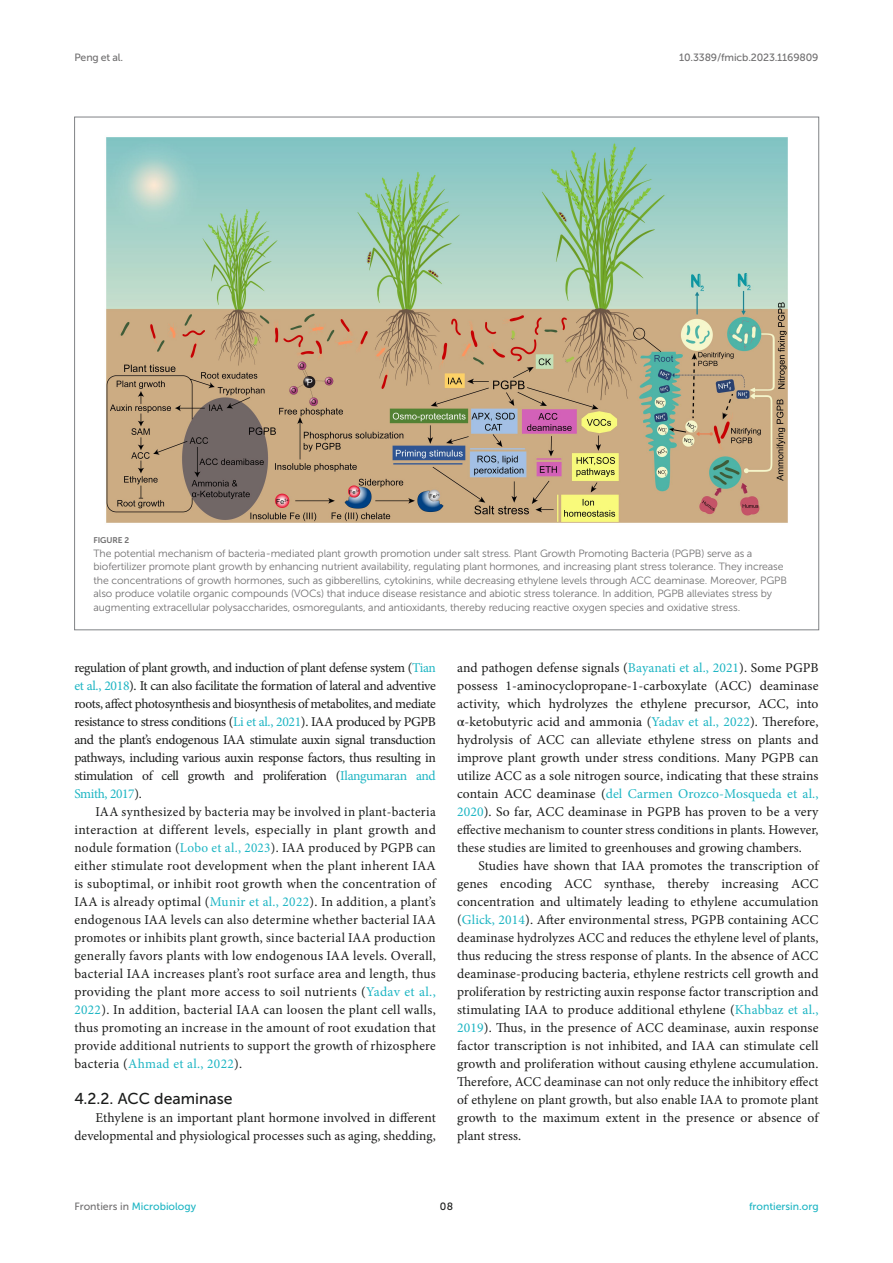
<style>
.page{position:relative;width:893px;height:1263px;background:#fff}
.page>*{position:absolute;margin:0;border:0;box-sizing:border-box;transform-origin:0 0}
.HEAD_3{font:15.75px "Museo Sans 500";color:#1b1c1b}
.TEXT{font:13.5px/18px "Minion Pro";letter-spacing:.015em;color:#1b1c1b;text-align:justify}
.TEXT_FLUSH{font:13.5px/18px "Minion Pro";color:#1b1c1b;text-align:justify}
.FIG_LEG{font:10.5px/13.5px "Museo Sans 300";letter-spacing:-.01em;color:#706f70}
.t1{font:10.5px "Museo Sans 500";color:#1db5c3}
.t2{font:10.5px "Museo Sans 500";letter-spacing:-.015em;color:#706f70}
.t3{font:10.5px "Museo Sans 500";color:#1b1c1b}
.FIG_HD{font:8.25px "Museo Sans 700";letter-spacing:-.01em;color:#706f70}
.s1{color:#1db5c3}
.s2{font-family:"STIX General"}
.s3{color:#706f70}
</style>
<div class="page">
<img style="left:106px;top:137px;width:682px;height:386px">
<p class="t2" style="left:74px;top:51px;width:50px">Peng et al.</p>
<p class="t2" style="left:679px;top:51px;width:141px">10.3389/fmicb.2023.1169809</p>
<p class="FIG_HD" style="left:94px;top:536px;width:37px">FIGURE 2</p>
<p class="FIG_LEG" style="left:94px;top:547px;width:695px">The potential mechanism of bacteria-mediated plant growth promotion under salt stress. Plant Growth Promoting Bacteria (PGPB) serve as a biofertilizer promote plant growth by enhancing nutrient availability, regulating plant hormones, and increasing plant stress tolerance. They increase the concentrations of growth hormones, such as gibberellins, cytokinins, while decreasing ethylene levels through ACC deaminase. Moreover, PGPB also produce volatile organic compounds (VOCs) that induce disease resistance and abiotic stress tolerance. In addition, PGPB alleviates stress by augmenting extracellular polysaccharides, osmoregulants, and antioxidants, thereby reducing reactive oxygen species and oxidative stress.</p>
<p class="TEXT_FLUSH" style="left:74px;top:659px;width:363px">regulation of plant growth, and induction of plant defense system (<span class="s1">Tian et al., 2018</span>). It can also facilitate the formation of lateral and adventive roots, affect photosynthesis and biosynthesis of metabolites, and mediate resistance to stress conditions (<span class="s1">Li et al., 2021</span>). IAA produced by PGPB and the plant’s endogenous IAA stimulate auxin signal transduction pathways, including various auxin response factors, thus resulting in stimulation of cell growth and proliferation (<span class="s1">Ilangumaran and Smith, 2017</span>).</p>
<p class="TEXT" style="left:74px;top:803px;width:363px;text-indent:21px">IAA synthesized by bacteria may be involved in plant-bacteria interaction at different levels, especially in plant growth and nodule formation (<span class="s1">Lobo et al., 2023</span>). IAA produced by PGPB can either stimulate root development when the plant inherent IAA is suboptimal, or inhibit root growth when the concentration of IAA is already optimal (<span class="s1">Munir et al., 2022</span>). In addition, a plant’s endogenous IAA levels can also determine whether bacterial IAA promotes or inhibits plant growth, since bacterial IAA production generally favors plants with low endogenous IAA levels. Overall, bacterial IAA increases plant’s root surface area and length, thus providing the plant more access to soil nutrients (<span class="s1">Yadav et al., 2022</span>). In addition, bacterial IAA can loosen the plant cell walls, thus promoting an increase in the amount of root exudation that provide additional nutrients to support the growth of rhizosphere bacteria (<span class="s1">Ahmad et al., 2022</span>).</p>
<p class="HEAD_3" style="left:74px;top:1090px;width:160px">4.2.2. ACC deaminase</p>
<p class="TEXT_FLUSH" style="left:74px;top:1109px;width:363px;text-align:right">Ethylene is an important plant hormone involved in different developmental and physiological processes such as aging, shedding,</p>
<p class="TEXT_FLUSH" style="left:457px;top:659px;width:363px">and pathogen defense signals (<span class="s1">Bayanati et al., 2021</span>). Some PGPB possess 1-aminocyclopropane-1-carboxylate (ACC) deaminase activity, which hydrolyzes the ethylene precursor, ACC, into <span class="s2">α</span>-ketobutyric acid and ammonia (<span class="s1">Yadav et al., 2022</span>). Therefore, hydrolysis of ACC can alleviate ethylene stress on plants and improve plant growth under stress conditions. Many PGPB can utilize ACC as a sole nitrogen source, indicating that these strains contain ACC deaminase (<span class="s1">del Carmen Orozco-Mosqueda et al., 2020</span>). So far, ACC deaminase in PGPB has proven to be a very effective mechanism to counter stress conditions in plants. However, these studies are limited to greenhouses and growing chambers.</p>
<p class="TEXT" style="left:457px;top:857px;width:363px;text-indent:21px">Studies have shown that IAA promotes the transcription of genes encoding ACC synthase, thereby increasing ACC concentration and ultimately leading to ethylene accumulation (<span class="s1">Glick, 2014</span>). After environmental stress, PGPB containing ACC deaminase hydrolyzes ACC and reduces the ethylene level of plants, thus reducing the stress response of plants. In the absence of ACC deaminase-producing bacteria, ethylene restricts cell growth and proliferation by restricting auxin response factor transcription and stimulating IAA to produce additional ethylene (<span class="s1">Khabbaz et al., 2019</span>). Thus, in the presence of ACC deaminase, auxin response factor transcription is not inhibited, and IAA can stimulate cell growth and proliferation without causing ethylene accumulation.<br>Therefore, ACC deaminase can not only reduce the inhibitory effect of ethylene on plant growth, but also enable IAA to promote plant growth to the maximum extent in the presence or absence of plant stress.</p>
<p class="t1" style="left:74px;top:1200px;width:123px"><span class="s3">Frontiers in</span> Microbiology</p>
<p class="t3" style="left:440px;top:1200px;width:15px">08</p>
<p class="t1" style="left:749px;top:1200px;width:71px">frontiersin.org</p>
</div>
